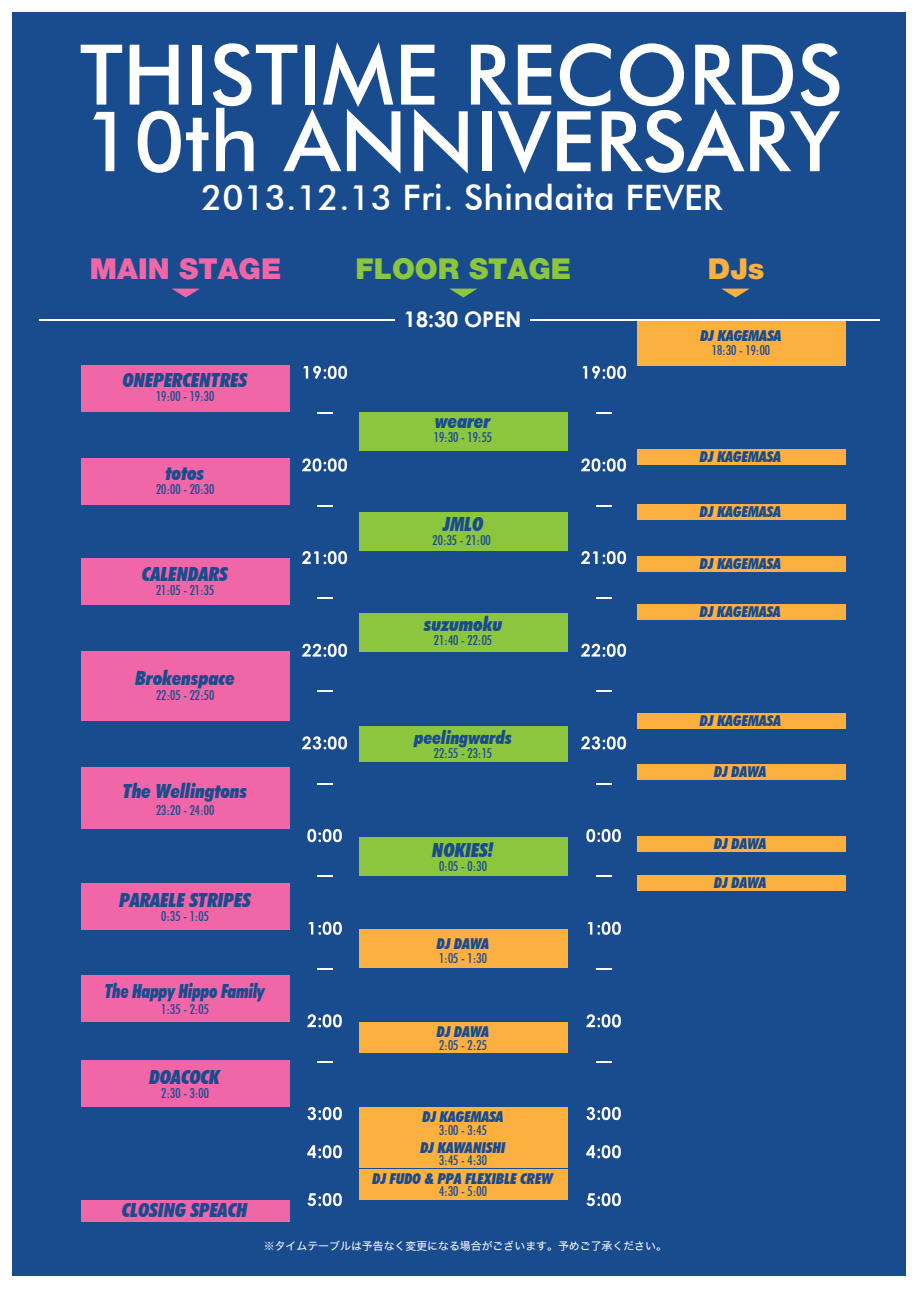
<style>
.page{position:relative;width:919px;height:1289px;background:#fff}
.page>*{position:absolute;margin:0;border:0;box-sizing:border-box;transform-origin:0 0}
.t1{font:500 83.7px/66.6px "Futura BT";color:#fff}
.t2{font:500 35.1px "Futura BT";color:#fff}
.t3{font:900 28.8px "Helvetica Neue LT Std";color:#8bc63e}
.t4{font:900 28.8px "Helvetica Neue LT Std";color:#f166a7}
.t5{font:900 28.8px "Helvetica Neue LT Std";color:#fbb03f}
.t6{font:700 21.45px "Century Gothic";color:#fff}
.t7{font:italic 900 condensed 19.5px "Futura BT";color:#194b8f}
.t8{font:italic 900 condensed 19.5px "Futura BT";color:#194b8f;scale:.87 1}
.t9{font:italic 900 condensed 18px "Futura BT";color:#194b8f}
.t10{font:italic 900 condensed 15px "Futura BT";color:#194b8f}
.t11{font:500 condensed 13.65px "Futura BT";color:#194b8f}
.t12{font:10.95px "Hiragino Kaku W4 90 msp RKSJ H";color:#fff}
</style>
<div class="page">
<div style="left:13px;top:13px;width:893px;height:1263px;background:#194b8f"></div>
<svg style="left:171px;top:288px;width:29px;height:9px"></svg>
<svg style="left:449px;top:288px;width:28px;height:9px"></svg>
<svg style="left:721px;top:288px;width:28px;height:9px"></svg>
<div style="left:81px;top:366px;width:208px;height:46px;background:#f166a7"></div>
<div style="left:359px;top:412px;width:208px;height:38px;background:#8bc63e"></div>
<div style="left:636px;top:319px;width:209px;height:47px;background:#fbb03f"></div>
<div style="left:636px;top:556px;width:209px;height:16px;background:#fbb03f"></div>
<div style="left:636px;top:449px;width:209px;height:16px;background:#fbb03f"></div>
<div style="left:636px;top:504px;width:209px;height:16px;background:#fbb03f"></div>
<div style="left:636px;top:604px;width:209px;height:15px;background:#fbb03f"></div>
<div style="left:636px;top:713px;width:209px;height:15px;background:#fbb03f"></div>
<div style="left:636px;top:764px;width:209px;height:15px;background:#fbb03f"></div>
<div style="left:636px;top:836px;width:209px;height:16px;background:#fbb03f"></div>
<div style="left:636px;top:875px;width:209px;height:16px;background:#fbb03f"></div>
<div style="left:81px;top:458px;width:208px;height:46px;background:#f166a7"></div>
<div style="left:359px;top:512px;width:208px;height:39px;background:#8bc63e"></div>
<div style="left:81px;top:558px;width:208px;height:47px;background:#f166a7"></div>
<div style="left:81px;top:883px;width:208px;height:46px;background:#f166a7"></div>
<div style="left:81px;top:975px;width:208px;height:46px;background:#f166a7"></div>
<div style="left:81px;top:1060px;width:208px;height:46px;background:#f166a7"></div>
<div style="left:81px;top:1199px;width:208px;height:22px;background:#f166a7"></div>
<div style="left:359px;top:612px;width:208px;height:39px;background:#8bc63e"></div>
<div style="left:81px;top:651px;width:208px;height:70px;background:#f166a7"></div>
<div style="left:81px;top:767px;width:208px;height:62px;background:#f166a7"></div>
<div style="left:359px;top:726px;width:208px;height:36px;background:#8bc63e"></div>
<div style="left:359px;top:836px;width:208px;height:39px;background:#8bc63e"></div>
<div style="left:359px;top:929px;width:208px;height:38px;background:#fbb03f"></div>
<div style="left:359px;top:1021px;width:208px;height:31px;background:#fbb03f"></div>
<div style="left:359px;top:1106px;width:208px;height:31px;background:#fbb03f"></div>
<div style="left:359px;top:1138px;width:208px;height:29px;background:#fbb03f"></div>
<div style="left:359px;top:1168px;width:208px;height:31px;background:#fbb03f"></div>
<svg style="left:303px;top:366px;width:44px;height:13px"></svg>
<svg style="left:317px;top:412px;width:15px;height:2px"></svg>
<svg style="left:317px;top:505px;width:15px;height:1px"></svg>
<svg style="left:317px;top:597px;width:15px;height:2px"></svg>
<svg style="left:317px;top:690px;width:15px;height:2px"></svg>
<svg style="left:317px;top:783px;width:15px;height:1px"></svg>
<svg style="left:317px;top:875px;width:15px;height:2px"></svg>
<svg style="left:317px;top:968px;width:15px;height:1px"></svg>
<svg style="left:317px;top:1061px;width:15px;height:1px"></svg>
<svg style="left:302px;top:458px;width:45px;height:13px"></svg>
<svg style="left:302px;top:551px;width:45px;height:13px"></svg>
<svg style="left:302px;top:643px;width:45px;height:14px"></svg>
<svg style="left:302px;top:736px;width:45px;height:13px"></svg>
<svg style="left:307px;top:829px;width:35px;height:13px"></svg>
<svg style="left:308px;top:921px;width:34px;height:13px"></svg>
<svg style="left:307px;top:1014px;width:35px;height:13px"></svg>
<svg style="left:307px;top:1106px;width:35px;height:14px"></svg>
<svg style="left:307px;top:1145px;width:35px;height:13px"></svg>
<svg style="left:307px;top:1193px;width:35px;height:13px"></svg>
<svg style="left:582px;top:366px;width:44px;height:13px"></svg>
<svg style="left:596px;top:412px;width:15px;height:2px"></svg>
<svg style="left:596px;top:505px;width:15px;height:1px"></svg>
<svg style="left:596px;top:597px;width:15px;height:2px"></svg>
<svg style="left:596px;top:690px;width:15px;height:2px"></svg>
<svg style="left:596px;top:783px;width:15px;height:1px"></svg>
<svg style="left:596px;top:875px;width:15px;height:2px"></svg>
<svg style="left:596px;top:968px;width:15px;height:1px"></svg>
<svg style="left:596px;top:1061px;width:15px;height:1px"></svg>
<svg style="left:581px;top:458px;width:45px;height:13px"></svg>
<svg style="left:581px;top:551px;width:45px;height:13px"></svg>
<svg style="left:581px;top:643px;width:45px;height:14px"></svg>
<svg style="left:581px;top:736px;width:45px;height:13px"></svg>
<svg style="left:586px;top:829px;width:34px;height:13px"></svg>
<svg style="left:587px;top:921px;width:33px;height:13px"></svg>
<svg style="left:586px;top:1014px;width:34px;height:13px"></svg>
<svg style="left:586px;top:1106px;width:34px;height:14px"></svg>
<svg style="left:586px;top:1145px;width:34px;height:13px"></svg>
<svg style="left:586px;top:1193px;width:34px;height:13px"></svg>
<hr style="left:39px;top:319px;width:356px;height:2px;background:#fff">
<hr style="left:530px;top:319px;width:350px;height:2px;background:#fff">
<h1 class="t1" style="left:80px;top:41px;width:764px">THISTIME RECORDS<br>10th ANNIVERSARY</h1>
<h2 class="t2" style="left:201px;top:176px;width:522px">2013.12.13 Fri. Shindaita FEVER</h2>
<h3 class="t4" style="left:90px;top:251px;width:193px">MAIN STAGE</h3>
<h3 class="t3" style="left:355px;top:251px;width:217px">FLOOR STAGE</h3>
<h3 class="t5" style="left:707px;top:251px;width:58px">DJs</h3>
<h3 class="t6" style="left:404px;top:303px;width:119px">18:30 OPEN</h3>
<p class="t10" style="left:700px;top:326px;width:83px">DJ KAGEMASA</p>
<h3 class="t7" style="left:123px;top:368px;width:126px">ONEPERCENTRES</h3>
<p class="t11" style="left:156px;top:388px;width:60px">19:00 - 19:30</p>
<h3 class="t7" style="left:166px;top:461px;width:40px">totos</h3>
<p class="t11" style="left:156px;top:480px;width:60px">20:00 - 20:30</p>
<h3 class="t7" style="left:142px;top:562px;width:87px">CALENDARS</h3>
<p class="t11" style="left:156px;top:581px;width:60px">21:05 - 21:35</p>
<h3 class="t7" style="left:135px;top:666px;width:101px">Brokenspace</h3>
<p class="t11" style="left:156px;top:687px;width:60px">22:05 - 22:50</p>
<h3 class="t7" style="left:123px;top:779px;width:126px">The Wellingtons</h3>
<p class="t11" style="left:156px;top:801px;width:60px">23:20 - 24:00</p>
<h3 class="t7" style="left:119px;top:888px;width:133px">PARAELE STRIPES</h3>
<p class="t11" style="left:161px;top:907px;width:49px">0:35 - 1:05</p>
<h3 class="t8" style="left:105px;top:979px;width:186px">The Happy Hippo Family</h3>
<p class="t11" style="left:161px;top:1000px;width:49px">1:35 - 2:05</p>
<h3 class="t7" style="left:150px;top:1065px;width:72px">DOACOCK</h3>
<p class="t11" style="left:161px;top:1084px;width:49px">2:30 - 3:00</p>
<h3 class="t7" style="left:122px;top:1197px;width:127px">CLOSING SPEACH</h3>
<h3 class="t7" style="left:435px;top:409px;width:57px">wearer</h3>
<p class="t11" style="left:434px;top:429px;width:60px">19:30 - 19:55</p>
<h3 class="t7" style="left:443px;top:512px;width:42px">JMLO</h3>
<p class="t11" style="left:432px;top:532px;width:60px">20:35 - 21:00</p>
<h3 class="t7" style="left:424px;top:612px;width:80px">suzumoku</h3>
<p class="t11" style="left:434px;top:632px;width:60px">21:40 - 22:05</p>
<h3 class="t9" style="left:414px;top:726px;width:99px">peelingwards</h3>
<p class="t11" style="left:434px;top:745px;width:60px">22:55 - 23:15</p>
<h3 class="t7" style="left:432px;top:838px;width:63px">NOKIES!</h3>
<p class="t11" style="left:439px;top:858px;width:49px">0:05 - 0:30</p>
<p class="t10" style="left:437px;top:934px;width:54px">DJ DAWA</p>
<p class="t11" style="left:439px;top:949px;width:49px">1:05 - 1:30</p>
<p class="t10" style="left:437px;top:1022px;width:54px">DJ DAWA</p>
<p class="t11" style="left:439px;top:1036px;width:49px">2:05 - 2:25</p>
<p class="t10" style="left:422px;top:1107px;width:83px">DJ KAGEMASA</p>
<p class="t11" style="left:439px;top:1121px;width:49px">3:00 - 3:45</p>
<p class="t11" style="left:439px;top:1151px;width:49px">3:45 - 4:30</p>
<p class="t10" style="left:420px;top:1138px;width:87px">DJ KAWANISHI</p>
<p class="t10" style="left:372px;top:1169px;width:182px">DJ FUDO &amp; PPA FLEXIBLE CREW</p>
<p class="t11" style="left:439px;top:1183px;width:49px">4:30 - 5:00</p>
<p class="t12" style="left:264px;top:1240px;width:404px">※タイムテーブルは予告なく変更になる場合がございます。予めご了承ください。</p>
<p class="t11" style="left:711px;top:341px;width:60px">18:30 - 19:00</p>
<p class="t10" style="left:700px;top:447px;width:83px">DJ KAGEMASA</p>
<p class="t10" style="left:700px;top:503px;width:83px">DJ KAGEMASA</p>
<p class="t10" style="left:700px;top:554px;width:83px">DJ KAGEMASA</p>
<p class="t10" style="left:699px;top:602px;width:83px">DJ KAGEMASA</p>
<p class="t10" style="left:700px;top:711px;width:83px">DJ KAGEMASA</p>
<p class="t10" style="left:714px;top:762px;width:54px">DJ DAWA</p>
<p class="t10" style="left:714px;top:835px;width:54px">DJ DAWA</p>
<p class="t10" style="left:714px;top:873px;width:54px">DJ DAWA</p>
</div>
